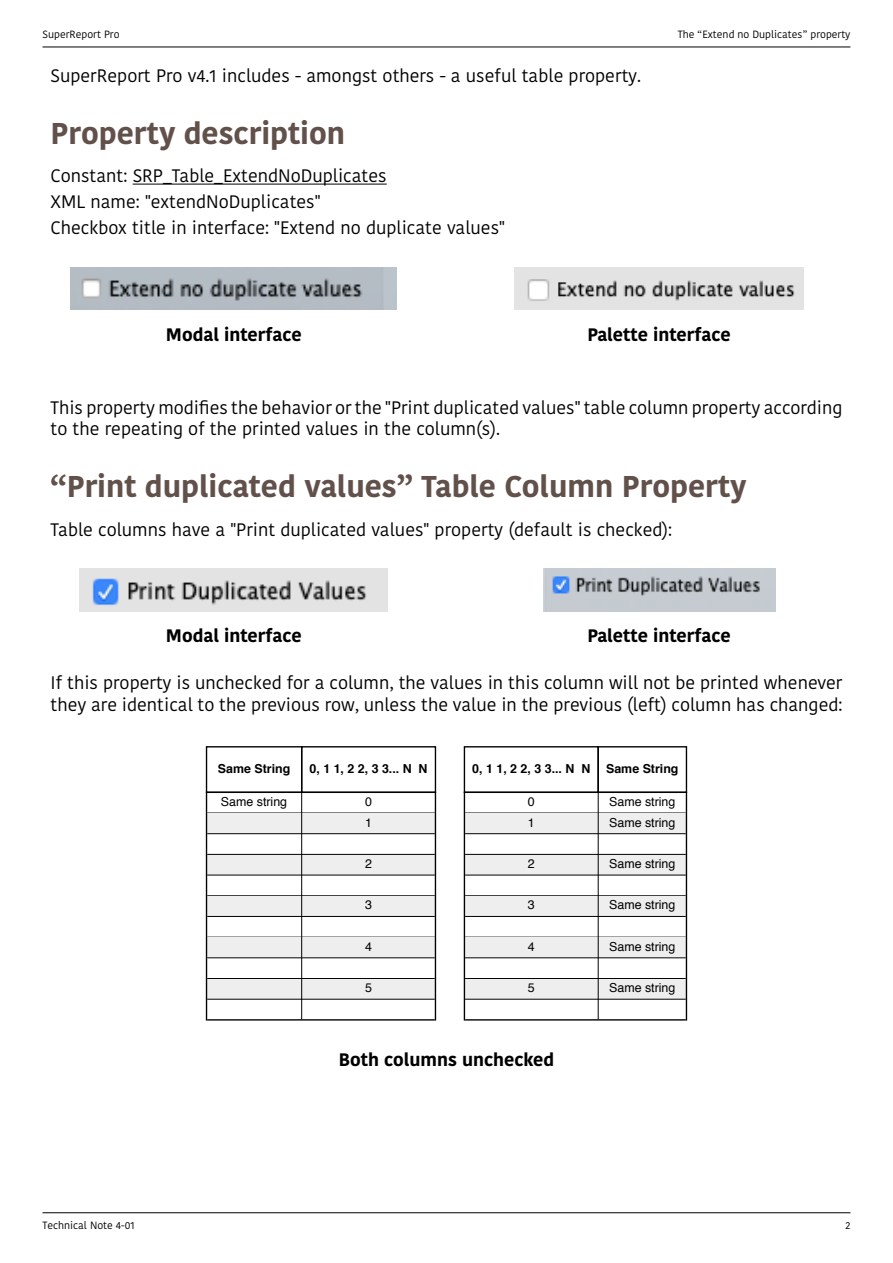
<style>
.page{position:relative;width:893px;height:1263px;background:#fff}
.page>*{position:absolute;margin:0;border:0;box-sizing:border-box;transform-origin:0 0}
.Titre_1{font:700 30px "Kohinoor Bangla";color:#61514a}
.Texte{font:18px/21.6px "Kohinoor Bangla";color:#000}
.Image{font:700 18px "Kohinoor Bangla";color:#000}
.Légende{font:700 18px "Kohinoor Bangla";color:#000}
.t1{font:12.45px/20.7px "Helvetica";color:#000}
.t2{font:700 12.45px "Helvetica";color:#000}
.t3{font:10.5px "Kohinoor Bangla";color:#000}
</style>
<div class="page">
<hr style="left:43px;top:47px;width:807px;height:1px;background:#000">
<hr style="left:43px;top:1212px;width:807px;height:1px;background:#000">
<hr style="left:133px;top:184px;width:254px;height:1px;background:#000">
<img style="left:71px;top:267px;width:326px;height:43px">
<img style="left:514px;top:267px;width:290px;height:43px">
<img style="left:80px;top:569px;width:308px;height:42px">
<img style="left:543px;top:569px;width:232px;height:42px">
<div style="left:206px;top:746px;width:96px;height:47px;border:1px solid #000"></div>
<div style="left:301px;top:746px;width:135px;height:47px;border:1px solid #000"></div>
<hr style="left:207px;top:792px;width:228px;height:1px;background:#000">
<div style="left:207px;top:813px;width:228px;height:20px;background:#eee"></div>
<hr style="left:207px;top:833px;width:228px;height:1px;background:#000">
<hr style="left:207px;top:854px;width:228px;height:1px;background:#000">
<div style="left:207px;top:855px;width:228px;height:20px;background:#eee"></div>
<hr style="left:207px;top:875px;width:228px;height:1px;background:#000">
<hr style="left:207px;top:895px;width:228px;height:1px;background:#000">
<div style="left:207px;top:896px;width:228px;height:20px;background:#eee"></div>
<hr style="left:207px;top:916px;width:228px;height:1px;background:#000">
<div style="left:207px;top:937px;width:228px;height:20px;background:#eee"></div>
<hr style="left:207px;top:957px;width:228px;height:1px;background:#000">
<hr style="left:207px;top:978px;width:228px;height:1px;background:#000">
<div style="left:207px;top:979px;width:228px;height:20px;background:#eee"></div>
<hr style="left:207px;top:999px;width:228px;height:1px;background:#000">
<hr style="left:207px;top:1019px;width:228px;height:1px;background:#000">
<hr style="left:206px;top:792px;width:1px;height:228px;background:#000">
<hr style="left:301px;top:793px;width:1px;height:226px;background:#000">
<hr style="left:435px;top:792px;width:1px;height:228px;background:#000">
<div style="left:464px;top:746px;width:135px;height:47px;border:1px solid #000"></div>
<div style="left:597px;top:746px;width:90px;height:47px;border:1px solid #000"></div>
<hr style="left:465px;top:792px;width:221px;height:1px;background:#000">
<div style="left:465px;top:813px;width:221px;height:20px;background:#eee"></div>
<hr style="left:465px;top:833px;width:221px;height:1px;background:#000">
<hr style="left:465px;top:854px;width:221px;height:1px;background:#000">
<div style="left:465px;top:855px;width:221px;height:20px;background:#eee"></div>
<hr style="left:465px;top:875px;width:221px;height:1px;background:#000">
<hr style="left:465px;top:895px;width:221px;height:1px;background:#000">
<div style="left:465px;top:896px;width:221px;height:20px;background:#eee"></div>
<hr style="left:465px;top:916px;width:221px;height:1px;background:#000">
<div style="left:465px;top:937px;width:221px;height:20px;background:#eee"></div>
<hr style="left:465px;top:957px;width:221px;height:1px;background:#000">
<hr style="left:465px;top:978px;width:221px;height:1px;background:#000">
<div style="left:465px;top:979px;width:221px;height:20px;background:#eee"></div>
<hr style="left:465px;top:999px;width:221px;height:1px;background:#000">
<hr style="left:465px;top:1019px;width:221px;height:1px;background:#000">
<hr style="left:464px;top:792px;width:1px;height:228px;background:#000">
<hr style="left:598px;top:793px;width:1px;height:226px;background:#000">
<hr style="left:686px;top:792px;width:1px;height:228px;background:#000">
<p class="t3" style="left:43px;top:26px;width:79px">SuperReport Pro</p>
<p class="t3" style="left:678px;top:26px;width:174px">The “Extend no Duplicates” property</p>
<p class="Texte" style="left:51px;top:65px;width:592px">SuperReport Pro v4.1 includes - amongst others - a useful table property.</p>
<p class="Titre_1" style="left:51px;top:107px;width:296px">Property description</p>
<p class="Texte" style="left:51px;top:165px;width:338px">Constant: SRP_Table_ExtendNoDuplicates</p>
<p class="Texte" style="left:51px;top:191px;width:272px">XML name: "extendNoDuplicates"</p>
<p class="Texte" style="left:51px;top:217px;width:456px">Checkbox title in interface: "Extend no duplicate values"</p>
<p class="Image" style="left:166px;top:319px;width:137px">Modal interface</p>
<p class="Image" style="left:587px;top:319px;width:145px">Palette interface</p>
<p class="Texte" style="left:51px;top:396px;width:793px">This property modifies the behavior or the "Print duplicated values" table column property according to the repeating of the printed values in the column(s).</p>
<p class="Titre_1" style="left:51px;top:460px;width:698px">“Print duplicated values” Table Column Property</p>
<p class="Texte" style="left:51px;top:518px;width:623px">Table columns have a "Print duplicated values" property (default is checked):</p>
<p class="Image" style="left:166px;top:620px;width:137px">Modal interface</p>
<p class="Image" style="left:587px;top:620px;width:145px">Palette interface</p>
<p class="Texte" style="left:51px;top:672px;width:793px">If this property is unchecked for a column, the values in this column will not be printed whenever they are identical to the previous row, unless the value in the previous (left) column has changed:</p>
<p class="t2" style="left:218px;top:758px;width:74px">Same String</p>
<p class="t2" style="left:310px;top:758px;width:119px">0,11,22,33...N N</p>
<p class="t1" style="left:221px;top:792px;width:68px">Same string</p>
<p class="t1" style="left:365px;top:792px;width:8px">0<br>1</p>
<p class="t1" style="left:365px;top:854px;width:8px">2</p>
<p class="t1" style="left:365px;top:895px;width:8px">3</p>
<p class="t1" style="left:365px;top:936px;width:8px">4</p>
<p class="t1" style="left:365px;top:978px;width:8px">5</p>
<p class="t2" style="left:472px;top:758px;width:119px">0,11,22,33...N N</p>
<p class="t2" style="left:606px;top:758px;width:74px">Same String</p>
<p class="t1" style="left:528px;top:792px;width:8px">0</p>
<p class="t1" style="left:609px;top:792px;width:68px">Same string</p>
<p class="t1" style="left:528px;top:812px;width:8px">1</p>
<p class="t1" style="left:609px;top:812px;width:68px">Same string</p>
<p class="t1" style="left:528px;top:854px;width:8px">2</p>
<p class="t1" style="left:609px;top:854px;width:68px">Same string</p>
<p class="t1" style="left:528px;top:895px;width:8px">3</p>
<p class="t1" style="left:609px;top:895px;width:68px">Same string</p>
<p class="t1" style="left:528px;top:936px;width:8px">4</p>
<p class="t1" style="left:609px;top:936px;width:68px">Same string</p>
<p class="t1" style="left:528px;top:978px;width:8px">5</p>
<p class="t1" style="left:609px;top:978px;width:68px">Same string</p>
<p class="Légende" style="left:339px;top:1043px;width:217px">Both columns unchecked</p>
<p class="t3" style="left:43px;top:1217px;width:94px">Technical Note 4-01</p>
<p class="t3" style="left:845px;top:1217px;width:6px">2</p>
</div>
